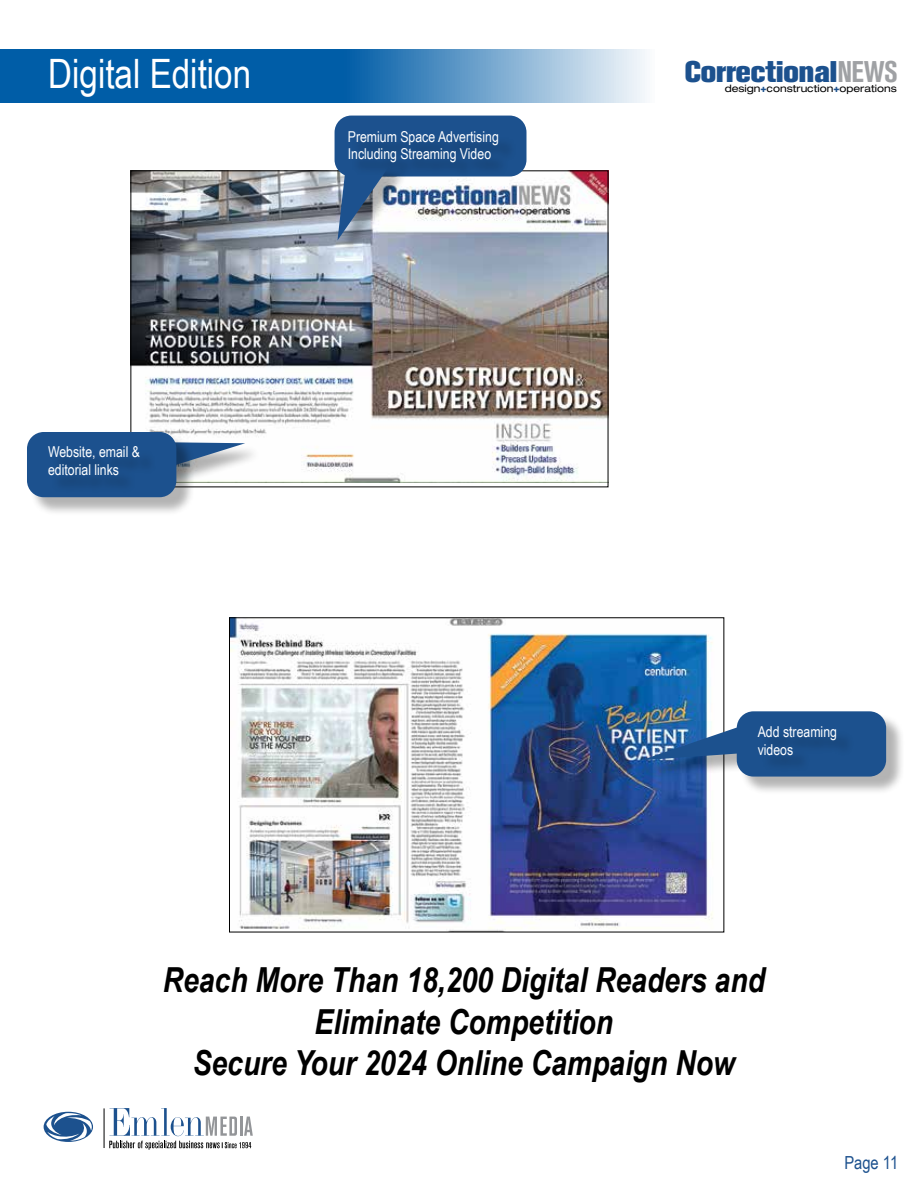
<style>
.page{position:relative;width:918px;height:1188px;background:#fff}
.page>*{position:absolute;margin:0;border:0;box-sizing:border-box;transform-origin:0 0}
.t1{font:40.5px "Arial Narrow";color:#fff}
.t2{font:italic 700 34.5px/41.4px "Arial Narrow";color:#000;text-align:center}
.t3{font:800 29.7px "Akzidenz Grotesk BE";color:#1c518e}
.t4{font:18px "Arial Narrow";color:#1c518e}
.t5{font:15px/18px "Arial Narrow";color:#fff}
.t6{font:expanded 10.2px "Helvetica Neue";color:#000}
.s1{font-weight:700;font-stretch:condensed;color:#9fa1a4}
.s2{font-weight:900;color:#1c518e}
</style>
<div class="page">
<svg style="left:0;top:49px;width:645px;height:54px;background:#3880ba"></svg>
<div style="left:44px;top:1112px;width:49px;height:30px;background:#1c518e;border-radius:50%"></div>
<svg style="left:46px;top:1113px;width:46px;height:28px"></svg>
<hr style="left:104px;top:1108px;width:1px;height:40px;background:#000">
<svg style="left:109px;top:1108px;width:144px;height:42px"></svg>
<img style="left:133px;top:173px;width:473px;height:309px">
<img style="left:231px;top:620px;width:482px;height:309px">
<div style="left:335px;top:116px;width:191px;height:60px;background:#1c518e;border-radius:17px"></div>
<div style="left:340px;top:165px;width:67px;height:93px;background:#000;opacity:.3"></div>
<svg style="left:338px;top:165px;width:52px;height:75px;background:#7087a3"></svg>
<div style="left:351px;top:133px;width:166px;height:47px;background:#1a4d87"></div>
<div style="left:149px;top:444px;width:113px;height:46px;background:#000;opacity:.3"></div>
<svg style="left:195px;top:442px;width:50px;height:30px"></svg>
<div style="left:645px;top:726px;width:134px;height:53px;background:#000;opacity:.3"></div>
<img style="left:641px;top:722px;width:97px;height:38px">
<div style="left:739px;top:714px;width:166px;height:81px;background:#000;opacity:.3"></div>
<div style="left:737px;top:711px;width:149px;height:66px;background:#1c518e;border-radius:17px"></div>
<div style="left:761px;top:729px;width:94px;height:44px;background:#1b4f8a"></div>
<div style="left:29px;top:434px;width:166px;height:82px;background:#000;opacity:.3"></div>
<div style="left:27px;top:432px;width:149px;height:65px;background:#1c518e;border-radius:17px"></div>
<div style="left:51px;top:449px;width:107px;height:45px;background:#1b4e89"></div>
<h1 class="t1" style="left:48px;top:44px;width:205px">Digital Edition</h1>
<p class="t5" style="left:348px;top:128px;width:153px;line-height:16.5px">Premium Space Advertising<br>Including Streaming Video</p>
<p class="t5" style="left:48px;top:443px;width:94px">Website, email &amp; editorial links</p>
<h3 class="t3" style="left:685px;top:54px;width:215px">Correctional<span class="s1">NEWS</span></h3>
<p class="t6" style="left:725px;top:82px;width:174px">design<span class="s2">+</span>construction<span class="s2">+</span>operations</p>
<p class="t5" style="left:758px;top:722px;width:81px">Add streaming videos</p>
<h2 class="t2" style="left:163px;top:958px;width:604px">Reach More Than 18,200 Digital Readers and<br>Eliminate Competition<br>Secure Your 2024 Online Campaign Now</h2>
<p class="t4" style="left:844px;top:1149px;width:55px">Page 11</p>
</div>
